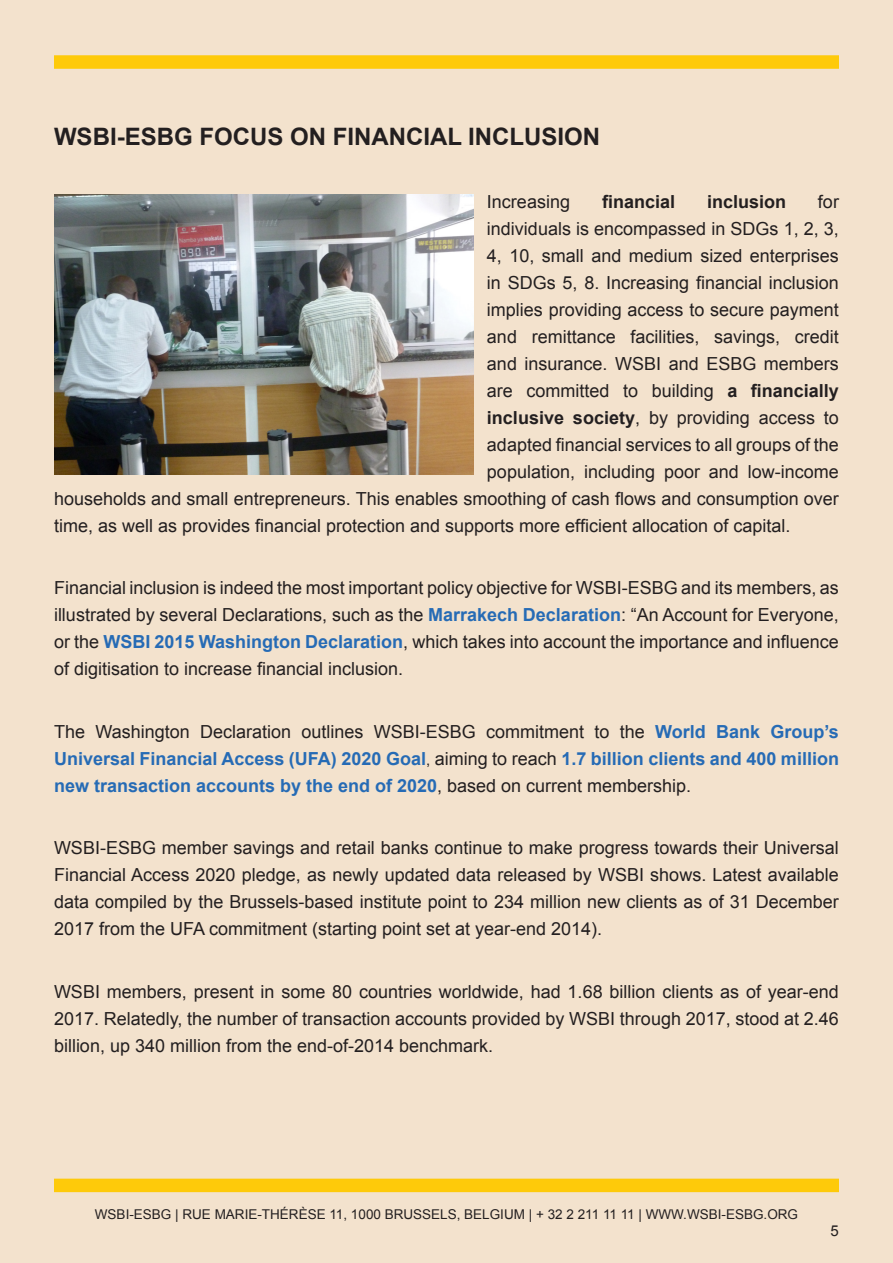
<style>
.page{position:relative;width:893px;height:1263px;background:#f3e2cd}
.page>*{position:absolute;margin:0;border:0;box-sizing:border-box;transform-origin:0 0}
.t1{font:700 24px "Arial";color:#231f20}
.t2{font:18px/27px "Arial";color:#231f20;text-align:justify}
.t3{font:700 18px/27px "Arial";color:#266bb5;text-align:justify}
.t4{font:700 18px "Arial";color:#231f20}
.t5{font:15px "Arial";color:#231f20}
.t6{font:13.5px "Arial";color:#231f20}
.s1{font-weight:700}
.s2{font-weight:700;color:#266bb5}
.s3{font-weight:400;color:#231f20}
.s4{font-weight:400;font-size:15px;color:#231f20}
</style>
<div class="page">
<div style="left:54px;top:1179px;width:785px;height:13px;background:#feca0a"></div>
<div style="left:54px;top:55px;width:785px;height:14px;background:#feca0a"></div>
<img style="left:54px;top:194px;width:419px;height:281px">
<p class="t1" style="left:54px;top:121px;width:548px">WSBI-ESBG FOCUS ON FINANCIAL INCLUSION</p>
<p class="t2" style="left:487px;top:188px;width:85px">Increasing</p>
<p class="t4" style="left:602px;top:189px;width:75px">financial</p>
<p class="t4" style="left:707px;top:189px;width:81px">inclusion</p>
<p class="t2" style="left:818px;top:188px;width:23px">for</p>
<p class="t2" style="left:487px;top:215px;width:353px">individuals is encompassed in SDGs 1, 2, 3,</p>
<p class="t2" style="left:487px;top:242px;width:353px">4, 10, small and medium sized enterprises</p>
<p class="t2" style="left:487px;top:269px;width:353px">in SDGs 5, 8. Increasing financial inclusion</p>
<p class="t2" style="left:487px;top:296px;width:353px">implies providing access to secure payment</p>
<p class="t2" style="left:487px;top:323px;width:353px">and remittance facilities, savings, credit</p>
<p class="t2" style="left:487px;top:350px;width:353px">and insurance. WSBI and ESBG members</p>
<p class="t2" style="left:487px;top:377px;width:353px">are committed to building <span class="s1">a financially</span></p>
<p class="t2" style="left:487px;top:404px;width:353px"><span class="s1">inclusive society</span>, by providing access to</p>
<p class="t2" style="left:487px;top:431px;width:353px">adapted financial services to all groups of the</p>
<p class="t2" style="left:487px;top:458px;width:353px">population, including poor and low-income</p>
<p class="t2" style="left:54px;top:485px;width:786px">households and small entrepreneurs. This enables smoothing of cash flows and consumption over</p>
<p class="t2" style="left:54px;top:512px;width:738px">time, as well as provides financial protection and supports more efficient allocation of capital.</p>
<p class="t2" style="left:54px;top:574px;width:786px">Financial inclusion is indeed the most important policy objective for WSBI-ESBG and its members, as illustrated by several Declarations, such as the <span class="s2">Marrakech Declaration</span>: “An Account for Everyone, or the <span class="s2">WSBI 2015 Washington Declaration</span>, which takes into account the importance and influence of digitisation to increase financial inclusion.</p>
<p class="t3" style="left:54px;top:718px;width:786px"><span class="s3">The Washington Declaration outlines WSBI-ESBG commitment to the</span> World Bank Group’s Universal Financial Access (UFA) 2020 Goal<span class="s4">,</span> <span class="s3">aiming to reach</span> 1.7 billion clients and 400 million new transaction accounts by the end of 2020<span class="s3">, based on current membership.</span></p>
<p class="t2" style="left:54px;top:834px;width:786px">WSBI-ESBG member savings and retail banks continue to make progress towards their Universal Financial Access 2020 pledge, as newly updated data released by WSBI shows. Latest available data compiled by the Brussels-based institute point to 234 million new clients as of 31 December 2017 from the UFA commitment (starting point set at year-end 2014).</p>
<p class="t2" style="left:54px;top:978px;width:786px">WSBI members, present in some 80 countries worldwide, had 1.68 billion clients as of year-end 2017. Relatedly, the number of transaction accounts provided by WSBI through 2017, stood at 2.46 billion, up 340 million from the end-of-2014 benchmark.</p>
<p class="t6" style="left:95px;top:1205px;width:705px">WSBI-ESBG | RUE MARIE-THÉRÈSE 11, 1000 BRUSSELS, BELGIUM | + 32 2 211 11 11 | WWW.WSBI-ESBG.ORG</p>
<p class="t5" style="left:831px;top:1221px;width:10px">5</p>
</div>
